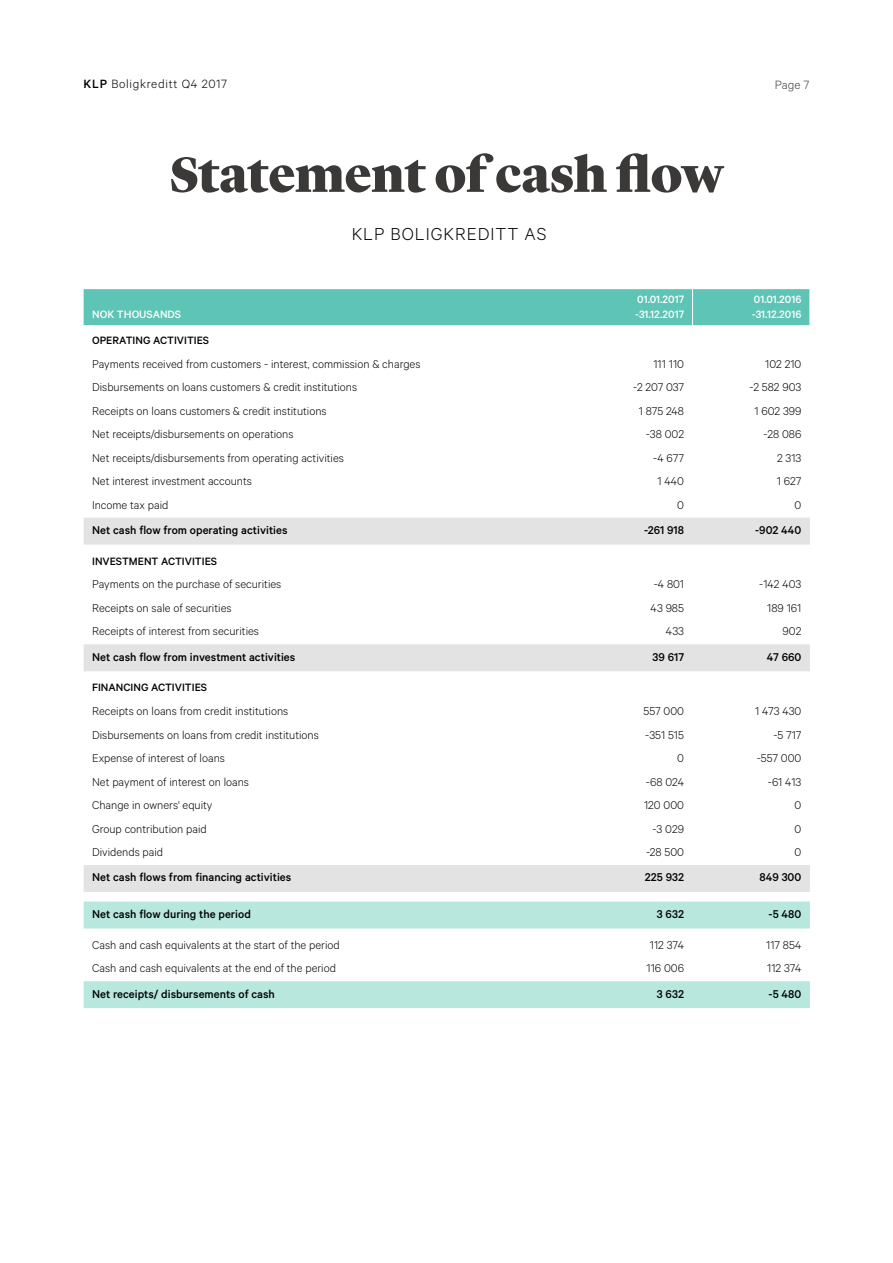
<style>
.page{position:relative;width:893px;height:1263px;background:#fff}
.page>*{position:absolute;margin:0;border:0;box-sizing:border-box;transform-origin:0 0}
.t1{font:900 51px "Lyon Display";letter-spacing:-.005em;color:#3b3838}
.t2{font:300 19.5px "Calibre";letter-spacing:.05em;color:#000}
.t3{font:300 13.5px "Calibre";letter-spacing:.05em;color:#000}
.t4{font:300 13.5px "Calibre";color:#414042}
.t5{font:300 12.75px "Calibre";color:#000}
.t6{font:500 12.75px "Calibre";color:#000}
.t7{font:500 12px "Calibre";color:#000}
.t8{font:500 12px/14.4px "Calibre";color:#fff}
.s1{font-weight:500}
</style>
<div class="page">
<div style="left:84px;top:289px;width:726px;height:36px;background:#5ec4b6"></div>
<svg style="left:84px;top:518px;width:726px;height:374px"></svg>
<svg style="left:84px;top:901px;width:726px;height:107px"></svg>
<hr style="left:692px;top:289px;width:1px;height:36px;background:#fff">
<p class="t3" style="left:84px;top:76px;width:145px"><span class="s1">KLP</span> Boligkreditt Q4 2017</p>
<p class="t4" style="left:775px;top:77px;width:36px">Page 7</p>
<h1 class="t1" style="left:169px;top:136px;width:556px">Statement of cash flow</h1>
<h2 class="t2" style="left:352px;top:222px;width:196px">KLP BOLIGKREDITT AS</h2>
<p class="t8" style="left:92px;top:306px;width:91px">NOK THOUSANDS</p>
<p class="t8" style="left:635px;top:292px;width:50px">01.01.2017 -31.12.2017</p>
<p class="t8" style="left:752px;top:292px;width:51px">01.01.2016 -31.12.2016</p>
<p class="t7" style="left:92px;top:333px;width:118px">OPERATING ACTIVITIES</p>
<p class="t5" style="left:92px;top:356px;width:330px">Payments received from customers - interest, commission &amp; charges</p>
<p class="t5" style="left:653px;top:356px;width:32px">111 110</p>
<p class="t5" style="left:765px;top:356px;width:38px">102 210</p>
<p class="t5" style="left:92px;top:380px;width:266px">Disbursements on loans customers &amp; credit institutions</p>
<p class="t5" style="left:633px;top:380px;width:52px">-2 207 037</p>
<p class="t5" style="left:750px;top:380px;width:53px">-2 582 903</p>
<p class="t5" style="left:92px;top:403px;width:236px">Receipts on loans customers &amp; credit institutions</p>
<p class="t5" style="left:639px;top:403px;width:47px">1 875 248</p>
<p class="t5" style="left:754px;top:403px;width:49px">1 602 399</p>
<p class="t5" style="left:92px;top:427px;width:203px">Net receipts/disbursements on operations</p>
<p class="t5" style="left:646px;top:427px;width:40px">-38 002</p>
<p class="t5" style="left:764px;top:427px;width:39px">-28 086</p>
<p class="t5" style="left:92px;top:450px;width:253px">Net receipts/disbursements from operating activities</p>
<p class="t5" style="left:653px;top:450px;width:32px">-4 677</p>
<p class="t5" style="left:777px;top:450px;width:26px">2 313</p>
<p class="t5" style="left:92px;top:474px;width:161px">Net interest investment accounts</p>
<p class="t5" style="left:657px;top:474px;width:28px">1 440</p>
<p class="t5" style="left:777px;top:474px;width:26px">1 627</p>
<p class="t5" style="left:92px;top:497px;width:78px">Income tax paid</p>
<p class="t5" style="left:677px;top:497px;width:8px">0</p>
<p class="t5" style="left:795px;top:497px;width:8px">0</p>
<p class="t6" style="left:92px;top:523px;width:197px">Net cash flow from operating activities</p>
<p class="t6" style="left:644px;top:523px;width:41px">-261 918</p>
<p class="t6" style="left:755px;top:523px;width:48px">-902 440</p>
<p class="t7" style="left:92px;top:554px;width:126px">INVESTMENT ACTIVITIES</p>
<p class="t5" style="left:92px;top:577px;width:191px">Payments on the purchase of securities</p>
<p class="t5" style="left:654px;top:577px;width:32px">-4 801</p>
<p class="t5" style="left:759px;top:577px;width:44px">-142 403</p>
<p class="t5" style="left:92px;top:600px;width:141px">Receipts on sale of securities</p>
<p class="t5" style="left:651px;top:600px;width:35px">43 985</p>
<p class="t5" style="left:767px;top:600px;width:36px">189 161</p>
<p class="t5" style="left:92px;top:624px;width:168px">Receipts of interest from securities</p>
<p class="t5" style="left:666px;top:624px;width:20px">433</p>
<p class="t5" style="left:783px;top:624px;width:20px">902</p>
<p class="t6" style="left:92px;top:649px;width:205px">Net cash flow from investment activities</p>
<p class="t6" style="left:653px;top:649px;width:33px">39 617</p>
<p class="t6" style="left:767px;top:649px;width:36px">47 660</p>
<p class="t7" style="left:92px;top:681px;width:116px">FINANCING ACTIVITIES</p>
<p class="t5" style="left:92px;top:704px;width:198px">Receipts on loans from credit institutions</p>
<p class="t5" style="left:643px;top:704px;width:42px">557 000</p>
<p class="t5" style="left:755px;top:704px;width:48px">1 473 430</p>
<p class="t5" style="left:92px;top:727px;width:228px">Disbursements on loans from credit institutions</p>
<p class="t5" style="left:645px;top:727px;width:40px">-351 515</p>
<p class="t5" style="left:773px;top:727px;width:30px">-5 717</p>
<p class="t5" style="left:92px;top:751px;width:134px">Expense of interest of loans</p>
<p class="t5" style="left:677px;top:751px;width:8px">0</p>
<p class="t5" style="left:757px;top:751px;width:46px">-557 000</p>
<p class="t5" style="left:92px;top:774px;width:158px">Net payment of interest on loans</p>
<p class="t5" style="left:646px;top:774px;width:40px">-68 024</p>
<p class="t5" style="left:768px;top:774px;width:35px">-61 413</p>
<p class="t5" style="left:92px;top:798px;width:122px">Change in owners' equity</p>
<p class="t5" style="left:644px;top:798px;width:42px">120 000</p>
<p class="t5" style="left:795px;top:798px;width:8px">0</p>
<p class="t5" style="left:92px;top:821px;width:116px">Group contribution paid</p>
<p class="t5" style="left:652px;top:821px;width:33px">-3 029</p>
<p class="t5" style="left:795px;top:821px;width:8px">0</p>
<p class="t5" style="left:92px;top:845px;width:73px">Dividends paid</p>
<p class="t5" style="left:646px;top:845px;width:40px">-28 500</p>
<p class="t5" style="left:795px;top:845px;width:8px">0</p>
<p class="t6" style="left:92px;top:870px;width:201px">Net cash flows from financing activities</p>
<p class="t6" style="left:645px;top:870px;width:41px">225 932</p>
<p class="t6" style="left:760px;top:870px;width:43px">849 300</p>
<p class="t6" style="left:92px;top:906px;width:160px">Net cash flow during the period</p>
<p class="t6" style="left:657px;top:906px;width:29px">3 632</p>
<p class="t6" style="left:769px;top:906px;width:34px">-5 480</p>
<p class="t5" style="left:92px;top:937px;width:249px">Cash and cash equivalents at the start of the period</p>
<p class="t5" style="left:650px;top:937px;width:36px">112 374</p>
<p class="t5" style="left:766px;top:937px;width:37px">117 854</p>
<p class="t5" style="left:92px;top:961px;width:245px">Cash and cash equivalents at the end of the period</p>
<p class="t5" style="left:646px;top:961px;width:39px">116 006</p>
<p class="t5" style="left:767px;top:961px;width:36px">112 374</p>
<p class="t6" style="left:92px;top:986px;width:184px">Net receipts/ disbursements of cash</p>
<p class="t6" style="left:657px;top:986px;width:29px">3 632</p>
<p class="t6" style="left:769px;top:986px;width:34px">-5 480</p>
</div>
